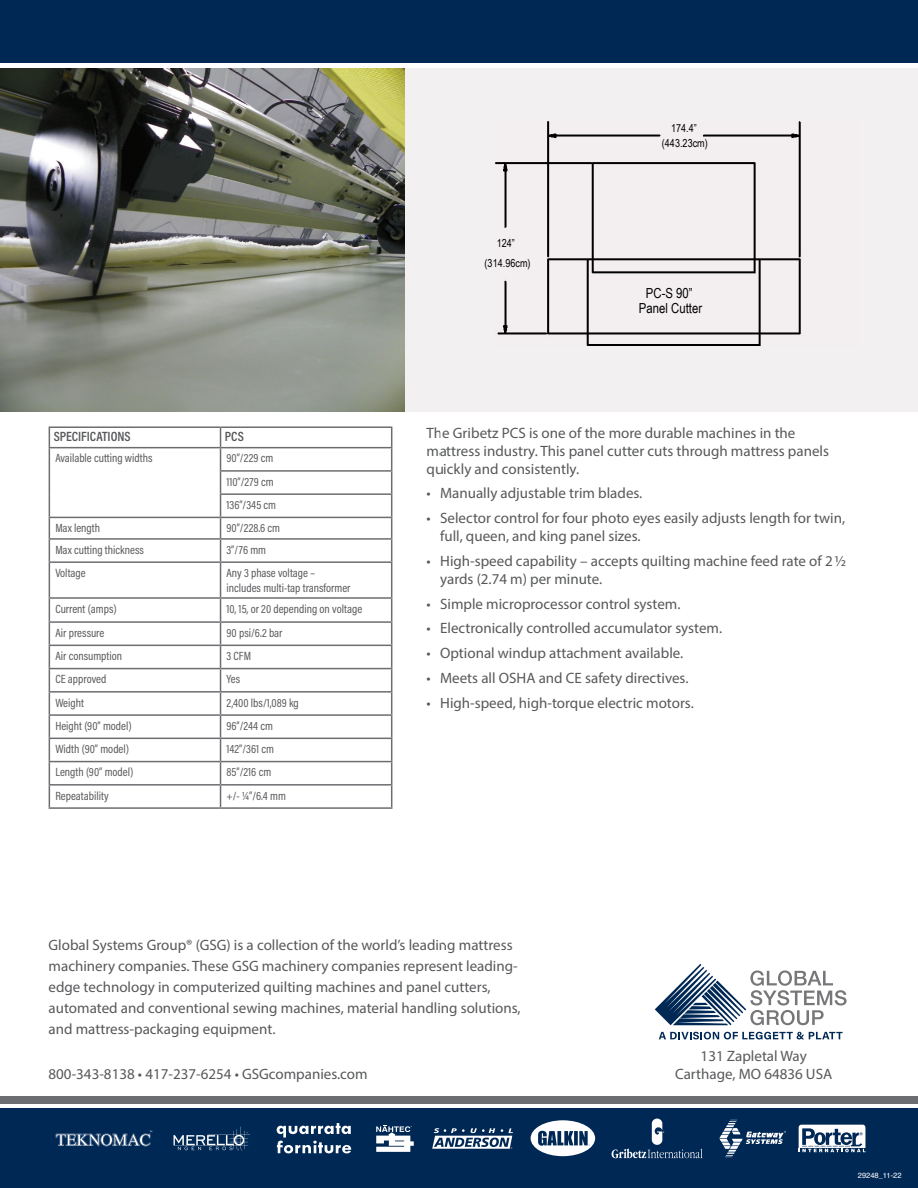
<style>
.page{position:relative;width:918px;height:1188px;background:#fff}
.page>*{position:absolute;margin:0;border:0;box-sizing:border-box;transform-origin:0 0}
.t1{font:15px/18px "Myriad Pro";color:#57585a}
.t2{font:13.8px/15.1px "Arial Narrow";color:#000;text-align:center}
.t3{font:900 13.8px "Arial";letter-spacing:-.1em;color:#363636}
.t4{font:600 13.5px "Acumin Pro Cond";color:#57585a}
.t5{font:12px "Acumin Pro Cond";color:#57585a}
.t6{font:10.95px/15.3px "Arial Narrow";color:#000;text-align:center}
.t7{font:7.5px "Helvetica";color:#fff}
</style>
<div class="page">
<div style="left:0;top:68px;width:918px;height:343px;background:#f3f0f1"></div>
<div style="left:0;top:1108px;width:918px;height:80px;background:#002855"></div>
<div style="left:0;top:1097px;width:918px;height:7px;background:#6c6d70"></div>
<svg style="left:655px;top:964px;width:192px;height:61px"></svg>
<svg style="left:659px;top:1032px;width:184px;height:8px"></svg>
<svg style="left:612px;top:1119px;width:91px;height:39px"></svg>
<svg style="left:799px;top:1125px;width:67px;height:27px"></svg>
<svg style="left:719px;top:1120px;width:67px;height:38px"></svg>
<svg style="left:531px;top:1120px;width:64px;height:36px"></svg>
<svg style="left:173px;top:1127px;width:77px;height:23px"></svg>
<svg style="left:56px;top:1131px;width:96px;height:15px"></svg>
<svg style="left:432px;top:1128px;width:81px;height:21px"></svg>
<svg style="left:376px;top:1125px;width:38px;height:27px"></svg>
<svg style="left:277px;top:1123px;width:74px;height:30px"></svg>
<div style="left:0;top:0;width:918px;height:63px;background:#002855"></div>
<img style="left:495px;top:121px;width:306px;height:225px">
<img style="left:0;top:68px;width:405px;height:343px">
<hr style="left:49px;top:426px;width:172px;height:2px;background:#6c6d70">
<hr style="left:221px;top:426px;width:171px;height:2px;background:#6c6d70">
<hr style="left:49px;top:447px;width:172px;height:1px;background:#6c6d70">
<hr style="left:221px;top:447px;width:171px;height:1px;background:#6c6d70">
<hr style="left:220px;top:470px;width:172px;height:2px;background:#6c6d70">
<hr style="left:220px;top:493px;width:172px;height:2px;background:#6c6d70">
<hr style="left:49px;top:517px;width:172px;height:1px;background:#6c6d70">
<hr style="left:221px;top:517px;width:171px;height:1px;background:#6c6d70">
<hr style="left:49px;top:538px;width:172px;height:2px;background:#6c6d70">
<svg style="left:49px;top:428px;width:1px;height:133px"></svg>
<hr style="left:221px;top:538px;width:171px;height:2px;background:#6c6d70">
<svg style="left:220px;top:428px;width:1px;height:133px"></svg>
<svg style="left:391px;top:428px;width:1px;height:133px"></svg>
<hr style="left:49px;top:561px;width:172px;height:2px;background:#6c6d70">
<hr style="left:49px;top:563px;width:1px;height:34px;background:#6c6d70">
<hr style="left:221px;top:561px;width:171px;height:2px;background:#6c6d70">
<hr style="left:220px;top:563px;width:1px;height:34px;background:#6c6d70">
<hr style="left:391px;top:563px;width:1px;height:34px;background:#6c6d70">
<hr style="left:49px;top:597px;width:172px;height:2px;background:#6c6d70">
<hr style="left:221px;top:597px;width:171px;height:2px;background:#6c6d70">
<hr style="left:49px;top:621px;width:172px;height:2px;background:#6c6d70">
<hr style="left:221px;top:621px;width:171px;height:2px;background:#6c6d70">
<hr style="left:49px;top:645px;width:172px;height:1px;background:#6c6d70">
<hr style="left:221px;top:645px;width:171px;height:1px;background:#6c6d70">
<hr style="left:49px;top:668px;width:172px;height:1px;background:#6c6d70">
<hr style="left:221px;top:668px;width:171px;height:1px;background:#6c6d70">
<hr style="left:49px;top:691px;width:172px;height:2px;background:#6c6d70">
<hr style="left:221px;top:691px;width:171px;height:2px;background:#6c6d70">
<hr style="left:49px;top:714px;width:172px;height:2px;background:#6c6d70">
<hr style="left:221px;top:714px;width:171px;height:2px;background:#6c6d70">
<hr style="left:49px;top:738px;width:172px;height:1px;background:#6c6d70">
<hr style="left:221px;top:738px;width:171px;height:1px;background:#6c6d70">
<hr style="left:49px;top:761px;width:172px;height:1px;background:#6c6d70">
<hr style="left:221px;top:761px;width:171px;height:1px;background:#6c6d70">
<hr style="left:49px;top:784px;width:172px;height:2px;background:#6c6d70">
<svg style="left:49px;top:599px;width:1px;height:208px"></svg>
<hr style="left:221px;top:784px;width:171px;height:2px;background:#6c6d70">
<svg style="left:220px;top:599px;width:1px;height:208px"></svg>
<svg style="left:391px;top:599px;width:1px;height:208px"></svg>
<hr style="left:49px;top:807px;width:172px;height:2px;background:#6c6d70">
<hr style="left:221px;top:807px;width:171px;height:2px;background:#6c6d70">
<p class="t4" style="left:54px;top:428px;width:79px">SPECIFICATIONS</p>
<p class="t4" style="left:225px;top:428px;width:20px">PCS</p>
<p class="t5" style="left:55px;top:451px;width:99px">Available cutting widths</p>
<p class="t5" style="left:227px;top:451px;width:48px">90”/229 cm</p>
<p class="t5" style="left:227px;top:474px;width:49px">110”/279 cm</p>
<p class="t5" style="left:227px;top:497px;width:51px">136”/345 cm</p>
<p class="t5" style="left:55px;top:520px;width:46px">Max length</p>
<p class="t5" style="left:227px;top:520px;width:55px">90”/228.6 cm</p>
<p class="t5" style="left:55px;top:542px;width:90px">Max cutting thickness</p>
<p class="t5" style="left:227px;top:542px;width:41px">3”/76 mm</p>
<p class="t5" style="left:55px;top:565px;width:32px">Voltage</p>
<p class="t5" style="left:227px;top:565px;width:90px">Any 3 phase voltage –</p>
<p class="t5" style="left:227px;top:580px;width:126px">includes multi-tap transformer</p>
<p class="t5" style="left:55px;top:601px;width:63px">Current (amps)</p>
<p class="t5" style="left:227px;top:601px;width:137px">10, 15, or 20 depending on voltage</p>
<p class="t5" style="left:55px;top:625px;width:51px">Air pressure</p>
<p class="t5" style="left:227px;top:625px;width:58px">90 psi/6.2 bar</p>
<p class="t5" style="left:55px;top:648px;width:68px">Air consumption</p>
<p class="t5" style="left:227px;top:648px;width:26px">3 CFM</p>
<p class="t5" style="left:55px;top:672px;width:53px">CE approved</p>
<p class="t5" style="left:227px;top:672px;width:15px">Yes</p>
<p class="t5" style="left:55px;top:695px;width:30px">Weight</p>
<p class="t5" style="left:227px;top:695px;width:74px">2,400 lbs/1,089 kg</p>
<p class="t5" style="left:55px;top:718px;width:78px">Height (90” model)</p>
<p class="t5" style="left:227px;top:718px;width:48px">96”/244 cm</p>
<p class="t5" style="left:55px;top:741px;width:75px">Width (90” model)</p>
<p class="t5" style="left:227px;top:741px;width:49px">142”/361 cm</p>
<p class="t5" style="left:55px;top:765px;width:80px">Length (90” model)</p>
<p class="t5" style="left:227px;top:765px;width:46px">85”/216 cm</p>
<p class="t5" style="left:55px;top:788px;width:55px">Repeatability</p>
<p class="t5" style="left:227px;top:788px;width:61px">+/- ¼”/6.4 mm</p>
<p class="t6" style="left:497px;top:235px;width:20px">124”</p>
<p class="t6" style="left:485px;top:255px;width:48px">(314.96cm)</p>
<p class="t6" style="left:662px;top:120px;width:48px">174.4” (443.23cm)</p>
<p class="t2" style="left:639px;top:285px;width:65px">PC-S 90”<br>Panel Cutter</p>
<p class="t1" style="left:427px;top:423px;width:404px">The Gribetz PCS is one of the more durable machines in the mattress industry. This panel cutter cuts through mattress panels quickly and consistently.</p>
<p class="t1" style="left:427px;top:484px;width:217px">• Manually adjustable trim blades.</p>
<p class="t1" style="left:440px;top:509px;width:407px;text-indent:-14px">• Selector control for four photo eyes easily adjusts length for twin, full, queen, and king panel sizes.</p>
<p class="t1" style="left:440px;top:552px;width:408px;text-indent:-14px">• High-speed capability – accepts quilting machine feed rate of 2 ½ yards (2.74 m) per minute.</p>
<p class="t1" style="left:427px;top:594px;width:255px">• Simple microprocessor control system.</p>
<p class="t1" style="left:427px;top:619px;width:297px">• Electronically controlled accumulator system.</p>
<p class="t1" style="left:427px;top:644px;width:258px">• Optional windup attachment available.</p>
<p class="t1" style="left:427px;top:669px;width:263px">• Meets all OSHA and CE safety directives.</p>
<p class="t1" style="left:427px;top:693px;width:269px">• High-speed, high-torque electric motors.</p>
<p class="t6" style="left:514px;top:555px;width:20px">108”</p>
<p class="t6" style="left:503px;top:569px;width:48px">(274.32cm)</p>
<p class="t2" style="left:646px;top:622px;width:65px">Panel Cutter</p>
<p class="t6" style="left:654px;top:694px;width:48px">(386.08cm)</p>
<p class="t3" style="left:440px;top:930px;width:96px">Pre-installation</p>
<p class="t1" style="left:49px;top:934px;width:474px;line-height:21px">Global Systems Group® (GSG) is a collection of the world’s leading mattress machinery companies. These GSG machinery companies represent leading&shy;edge technology in computerized quilting machines and panel cutters, automated and conventional sewing machines, material handling solutions, and mattress-packaging equipment.</p>
<p class="t1" style="left:49px;top:1065px;width:321px">800-343-8138 • 417-237-6254 • GSGcompanies.com</p>
<p class="t1" style="left:701px;top:1047px;width:108px">131 Zapletal Way</p>
<p class="t1" style="left:675px;top:1065px;width:159px">Carthage, MO 64836 USA</p>
<p class="t7" style="left:858px;top:1170px;width:45px">29248_11-22</p>
</div>
